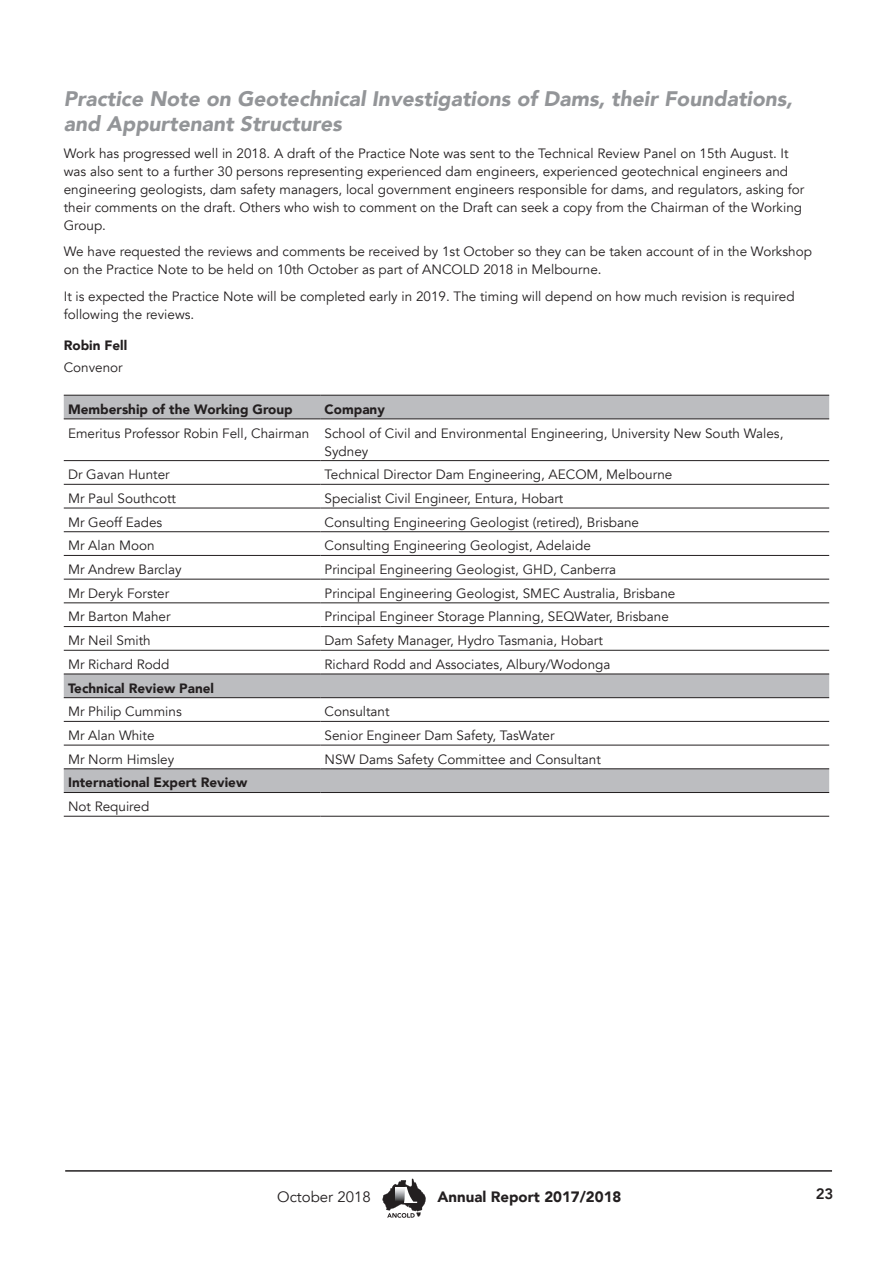
<style>
.page{position:relative;width:893px;height:1263px;background:#fff}
.page>*{position:absolute;margin:0;border:0;box-sizing:border-box;transform-origin:0 0}
.Heading_2{font:italic 900 21px/25.2px "Avenir";color:#939598}
.t1{font:900 15px "Avenir";color:#231f20}
.t2{font:15px "Avenir";color:#231f20}
.t3{font:800 15px "Avenir";color:#231f20}
.Body_Text{font:13.5px/18px "Avenir";color:#231f20}
.Small_Bold_2{font:900 13.5px "Avenir";color:#231f20}
.Name{font:900 13.5px "Avenir";color:#231f20}
</style>
<div class="page">
<hr style="left:65px;top:1170px;width:767px;height:2px;background:#231f20">
<svg style="left:382px;top:1179px;width:44px;height:39px"></svg>
<svg style="left:64px;top:396px;width:765px;height:396px"></svg>
<hr style="left:64px;top:395px;width:256px;height:1px;background:#231f20">
<hr style="left:320px;top:395px;width:509px;height:1px;background:#231f20">
<hr style="left:64px;top:418px;width:256px;height:1px;background:#231f20">
<hr style="left:320px;top:418px;width:509px;height:1px;background:#231f20">
<hr style="left:64px;top:460px;width:256px;height:1px;background:#231f20">
<hr style="left:320px;top:460px;width:509px;height:1px;background:#231f20">
<hr style="left:64px;top:484px;width:256px;height:1px;background:#231f20">
<hr style="left:320px;top:484px;width:509px;height:1px;background:#231f20">
<hr style="left:64px;top:508px;width:256px;height:1px;background:#231f20">
<hr style="left:320px;top:508px;width:509px;height:1px;background:#231f20">
<hr style="left:64px;top:531px;width:256px;height:1px;background:#231f20">
<hr style="left:320px;top:531px;width:509px;height:1px;background:#231f20">
<hr style="left:64px;top:555px;width:256px;height:1px;background:#231f20">
<hr style="left:320px;top:555px;width:509px;height:1px;background:#231f20">
<hr style="left:64px;top:579px;width:256px;height:1px;background:#231f20">
<hr style="left:320px;top:579px;width:509px;height:1px;background:#231f20">
<hr style="left:64px;top:602px;width:256px;height:1px;background:#231f20">
<hr style="left:320px;top:602px;width:509px;height:1px;background:#231f20">
<hr style="left:64px;top:626px;width:256px;height:1px;background:#231f20">
<hr style="left:320px;top:626px;width:509px;height:1px;background:#231f20">
<hr style="left:64px;top:650px;width:256px;height:1px;background:#231f20">
<hr style="left:320px;top:650px;width:509px;height:1px;background:#231f20">
<hr style="left:64px;top:674px;width:256px;height:1px;background:#231f20">
<hr style="left:320px;top:674px;width:509px;height:1px;background:#231f20">
<hr style="left:64px;top:697px;width:256px;height:1px;background:#231f20">
<hr style="left:320px;top:697px;width:509px;height:1px;background:#231f20">
<hr style="left:64px;top:721px;width:256px;height:1px;background:#231f20">
<hr style="left:320px;top:721px;width:509px;height:1px;background:#231f20">
<hr style="left:64px;top:745px;width:256px;height:1px;background:#231f20">
<hr style="left:320px;top:745px;width:509px;height:1px;background:#231f20">
<hr style="left:64px;top:768px;width:256px;height:1px;background:#231f20">
<hr style="left:320px;top:768px;width:509px;height:1px;background:#231f20">
<hr style="left:64px;top:792px;width:256px;height:1px;background:#231f20">
<hr style="left:320px;top:792px;width:509px;height:1px;background:#231f20">
<hr style="left:64px;top:816px;width:256px;height:1px;background:#231f20">
<hr style="left:320px;top:816px;width:509px;height:1px;background:#231f20">
<p class="Heading_2" style="left:64px;top:86px;width:731px">Practice Note on Geotechnical Investigations of Dams, their Foundations, and Appurtenant Structures</p>
<p class="Body_Text" style="left:64px;top:144px;width:742px">Work has progressed well in 2018. A draft of the Practice Note was sent to the Technical Review Panel on 15th August. It was also sent to a further 30 persons representing experienced dam engineers, experienced geotechnical engineers and engineering geologists, dam safety managers, local government engineers responsible for dams, and regulators, asking for their comments on the draft. Others who wish to comment on the Draft can seek a copy from the Chairman of the Working Group.</p>
<p class="Body_Text" style="left:64px;top:243px;width:750px">We have requested the reviews and comments be received by 1st October so they can be taken account of in the Workshop on the Practice Note to be held on 10th October as part of ANCOLD 2018 in Melbourne.</p>
<p class="Body_Text" style="left:64px;top:287px;width:732px">It is expected the Practice Note will be completed early in 2019. The timing will depend on how much revision is required following the reviews.</p>
<p class="Name" style="left:64px;top:333px;width:65px">Robin Fell</p>
<p class="Body_Text" style="left:64px;top:358px;width:61px">Convenor</p>
<p class="Small_Bold_2" style="left:68px;top:397px;width:226px">Membership of the Working Group</p>
<p class="Small_Bold_2" style="left:325px;top:397px;width:62px">Company</p>
<p class="Body_Text" style="left:68px;top:424px;width:243px">Emeritus Professor Robin Fell, Chairman</p>
<p class="Body_Text" style="left:325px;top:424px;width:460px">School of Civil and Environmental Engineering, University New South Wales,<br>Sydney</p>
<p class="Body_Text" style="left:68px;top:466px;width:103px">Dr Gavan Hunter</p>
<p class="Body_Text" style="left:325px;top:466px;width:349px">Technical Director Dam Engineering, AECOM, Melbourne</p>
<p class="Body_Text" style="left:68px;top:489px;width:109px">Mr Paul Southcott</p>
<p class="Body_Text" style="left:325px;top:489px;width:240px">Specialist Civil Engineer, Entura, Hobart</p>
<p class="Body_Text" style="left:68px;top:513px;width:96px">Mr Geoff Eades</p>
<p class="Body_Text" style="left:325px;top:513px;width:316px">Consulting Engineering Geologist (retired), Brisbane</p>
<p class="Body_Text" style="left:68px;top:537px;width:88px">Mr Alan Moon</p>
<p class="Body_Text" style="left:325px;top:537px;width:268px">Consulting Engineering Geologist, Adelaide</p>
<p class="Body_Text" style="left:68px;top:561px;width:115px">Mr Andrew Barclay</p>
<p class="Body_Text" style="left:325px;top:561px;width:293px">Principal Engineering Geologist, GHD, Canberra</p>
<p class="Body_Text" style="left:68px;top:584px;width:103px">Mr Deryk Forster</p>
<p class="Body_Text" style="left:325px;top:584px;width:352px">Principal Engineering Geologist, SMEC Australia, Brisbane</p>
<p class="Body_Text" style="left:68px;top:608px;width:104px">Mr Barton Maher</p>
<p class="Body_Text" style="left:325px;top:608px;width:346px">Principal Engineer Storage Planning, SEQWater, Brisbane</p>
<p class="Body_Text" style="left:68px;top:632px;width:84px">Mr Neil Smith</p>
<p class="Body_Text" style="left:325px;top:632px;width:280px">Dam Safety Manager, Hydro Tasmania, Hobart</p>
<p class="Body_Text" style="left:68px;top:655px;width:103px">Mr Richard Rodd</p>
<p class="Body_Text" style="left:325px;top:655px;width:287px">Richard Rodd and Associates, Albury/Wodonga</p>
<p class="Small_Bold_2" style="left:68px;top:676px;width:148px">Technical Review Panel</p>
<p class="Body_Text" style="left:68px;top:703px;width:115px">Mr Philip Cummins</p>
<p class="Body_Text" style="left:325px;top:703px;width:66px">Consultant</p>
<p class="Body_Text" style="left:68px;top:727px;width:88px">Mr Alan White</p>
<p class="Body_Text" style="left:325px;top:727px;width:232px">Senior Engineer Dam Safety, TasWater</p>
<p class="Body_Text" style="left:68px;top:750px;width:108px">Mr Norm Himsley</p>
<p class="Body_Text" style="left:325px;top:750px;width:278px">NSW Dams Safety Committee and Consultant</p>
<p class="Small_Bold_2" style="left:68px;top:771px;width:181px">International Expert Review</p>
<p class="Body_Text" style="left:68px;top:798px;width:83px">Not Required</p>
<p class="t2" style="left:277px;top:1188px;width:95px">October 2018</p>
<p class="t1" style="left:437px;top:1184px;width:186px">Annual Report 2017/2018</p>
<p class="t3" style="left:816px;top:1182px;width:19px">23</p>
</div>
